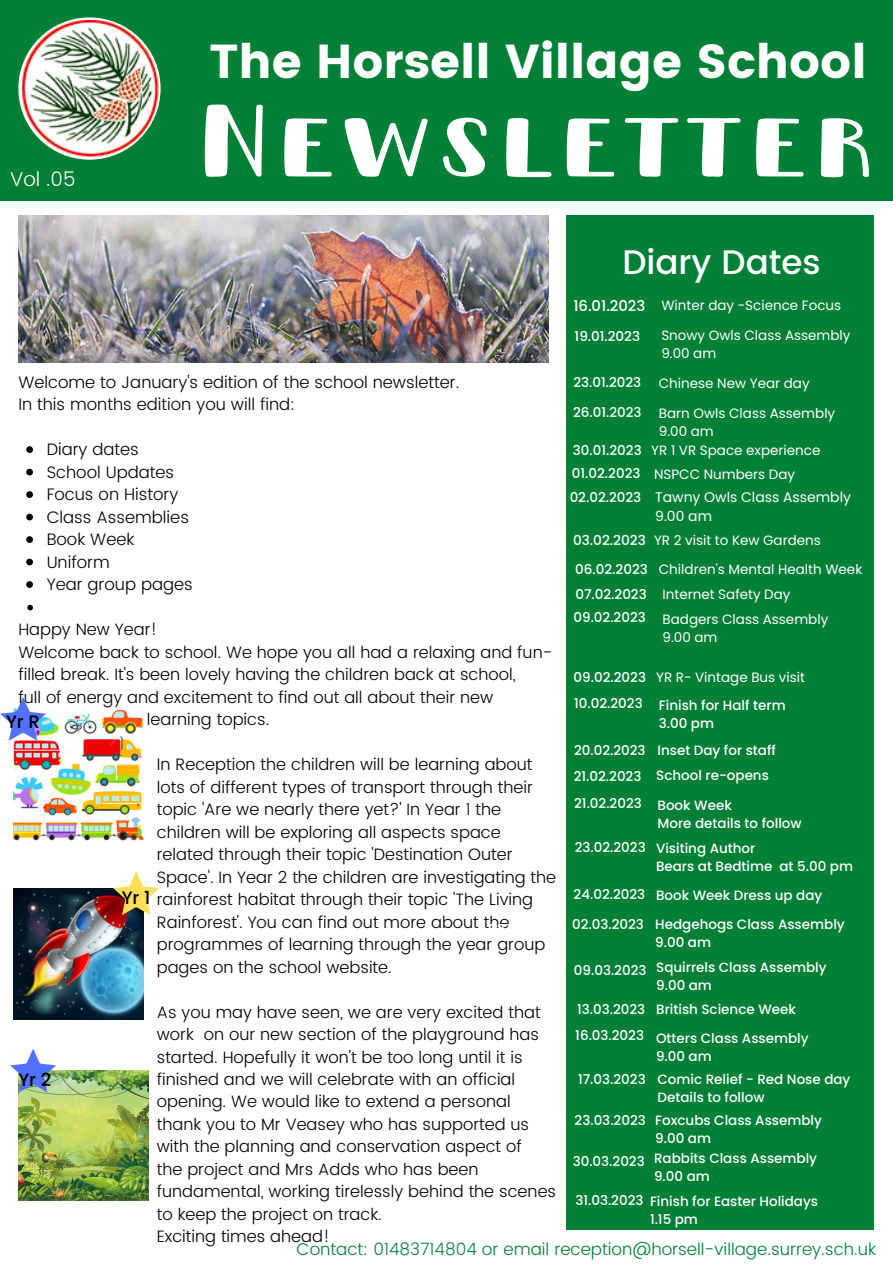
<style>
.page{position:relative;width:893px;height:1264px;background:#fff}
.page>*{position:absolute;margin:0;border:0;box-sizing:border-box;transform-origin:0 0}
.t1{font:108.45px "Pinafore SC Upright";color:#fff}
.t2{font:47.55px "Poppins";color:#fff}
.t3{font:500 34.05px "Poppins";color:#fff}
.t4{font:300 19.95px "Poppins";color:#fff}
.t5{font:500 18px "Poppins";color:#000}
.t6{font:300 16.95px "Poppins";color:#008037}
.t7{font:300 16.65px/22.5px "Poppins";color:#000}
.t8{font:300 16.5px/22.5px "Poppins";color:#000}
.t9{font:500 14.85px "Poppins";color:#fff}
.t10{font:13.95px/18.6px "Poppins";color:#fff}
.t11{font:500 13.5px/18px "Poppins";color:#fff}
.t12{font:13.5px/18px "Poppins";color:#fff}
.s1{font-weight:500}
.s2{font-weight:500;font-size:13.5px}
.s3{font-weight:500;font-size:13.65px}
.s4{font-weight:500;font-size:18px}
</style>
<div class="page">
<div style="left:0;top:0;width:892px;height:201px;background:#008037"></div>
<div style="left:566px;top:215px;width:307px;height:1014px;background:#008037"></div>
<img style="left:21px;top:20px;width:139px;height:139px">
<img style="left:18px;top:215px;width:530px;height:147px">
<img style="left:13px;top:709px;width:130px;height:132px">
<img style="left:13px;top:888px;width:130px;height:131px">
<img style="left:18px;top:1070px;width:131px;height:130px">
<svg style="left:0;top:697px;width:46px;height:43px"></svg>
<svg style="left:26px;top:446px;width:7px;height:7px"></svg>
<svg style="left:26px;top:468px;width:7px;height:7px"></svg>
<svg style="left:26px;top:491px;width:7px;height:7px"></svg>
<svg style="left:26px;top:513px;width:7px;height:7px"></svg>
<svg style="left:26px;top:536px;width:7px;height:7px"></svg>
<svg style="left:26px;top:558px;width:7px;height:7px"></svg>
<svg style="left:26px;top:581px;width:7px;height:7px"></svg>
<svg style="left:27px;top:604px;width:6px;height:6px"></svg>
<svg style="left:113px;top:871px;width:46px;height:44px"></svg>
<svg style="left:10px;top:1048px;width:46px;height:44px"></svg>
<p class="t4" style="left:10px;top:167px;width:67px">Vol .05</p>
<h2 class="t2" style="left:209px;top:34px;width:658px">The Horsell Village School</h2>
<h1 class="t1" style="left:194px;top:64px;width:683px">Newsletter</h1>
<h3 class="t3" style="left:622px;top:242px;width:200px">Diary Dates</h3>
<p class="t9" style="left:573px;top:295px;width:73px">16.01.2023</p>
<p class="t12" style="left:661px;top:296px;width:181px">Winter day -Science Focus</p>
<p class="t7" style="left:18px;top:371px;width:442px">Welcome to January's edition of the school newsletter.<br>In this months edition you will find:</p>
<p class="t11" style="left:574px;top:327px;width:67px">19.01.2023</p>
<p class="t12" style="left:661px;top:326px;width:191px">Snowy Owls Class Assembly<br>9.00 am</p>
<p class="t11" style="left:573px;top:373px;width:69px">23.01.2023</p>
<p class="t12" style="left:658px;top:374px;width:152px">Chinese New Year day</p>
<p class="t11" style="left:573px;top:403px;width:70px">26.01.2023</p>
<p class="t12" style="left:658px;top:404px;width:178px">Barn Owls Class Assembly<br>9.00 am</p>
<p class="t7" style="left:47px;top:438px;width:148px">Diary dates<br>School Updates<br>Focus on History<br>Class Assemblies<br>Book Week<br>Uniform<br>Year group pages</p>
<p class="t12" style="left:573px;top:441px;width:249px"><span class="s1">30.01.2023</span> YR 1 VR Space experience</p>
<p class="t12" style="left:572px;top:465px;width:225px"><span class="s1">01.02.2023</span> NSPCC Numbers Day</p>
<p class="t10" style="left:655px;top:488px;width:197px;text-indent:-85px"><span class="s2">02.02.2023</span> Tawny Owls Class Assembly<br>9.00 am</p>
<p class="t12" style="left:573px;top:531px;width:249px"><span class="s3">03.02.2023</span> YR 2 visit to Kew Gardens</p>
<p class="t12" style="left:658px;top:560px;width:205px">Children's Mental Health Week</p>
<p class="t12" style="left:662px;top:610px;width:167px;text-indent:-89px"><span class="s1">09.02.2023</span> Badgers Class Assembly<br>9.00 am</p>
<p class="t11" style="left:575px;top:560px;width:74px">06.02.2023</p>
<p class="t12" style="left:575px;top:585px;width:217px"><span class="s1">07.02.2023</span> Internet Safety Day</p>
<p class="t8" style="left:18px;top:618px;width:140px">Happy New Year!</p>
<p class="t8" style="left:18px;top:640px;width:535px">Welcome back to school. We hope you all had a relaxing and fun-</p>
<p class="t8" style="left:18px;top:663px;width:498px">filled break. It's been lovely having the children back at school,</p>
<p class="t8" style="left:18px;top:685px;width:476px">full of energy and excitement to find out all about their new</p>
<p class="t8" style="left:147px;top:708px;width:124px">learning topics.</p>
<p class="t8" style="left:157px;top:753px;width:377px">In Reception the children will be learning about</p>
<p class="t8" style="left:157px;top:775px;width:377px">lots of different types of transport through their</p>
<p class="t8" style="left:157px;top:798px;width:346px">topic 'Are we nearly there yet?' In Year 1 the</p>
<p class="t8" style="left:157px;top:820px;width:345px">children will be exploring all aspects space</p>
<p class="t8" style="left:157px;top:843px;width:357px">related through their topic 'Destination Outer</p>
<p class="t8" style="left:157px;top:865px;width:401px">Space'. In Year 2 the children are investigating the</p>
<p class="t8" style="left:122px;top:888px;width:413px"><span class="s4">Yr 1</span> rainforest habitat through their topic 'The Living</p>
<p class="t8" style="left:157px;top:910px;width:354px">Rainforest'. You can find out more about the</p>
<p class="t8" style="left:157px;top:933px;width:390px">programmes of learning through the year group</p>
<p class="t8" style="left:157px;top:955px;width:236px">pages on the school website.</p>
<p class="t8" style="left:157px;top:1000px;width:401px">As you may have seen, we are very excited that work on our new section of the playground has started. Hopefully it won't be too long until it is finished and we will celebrate with an official opening. We would like to extend a personal thank you to Mr Veasey who has supported us with the planning and conservation aspect of<br>the project and Mrs Adds who has been fundamental, working tirelessly behind the scenes to keep the project on track.<br>Exciting times ahead!</p>
<p class="t12" style="left:656px;top:668px;width:150px">YR R- Vintage Bus visit</p>
<p class="t11" style="left:573px;top:668px;width:74px">09.02.2023</p>
<p class="t11" style="left:574px;top:694px;width:70px">10.02.2023</p>
<p class="t11" style="left:658px;top:696px;width:128px">Finish for Half term<br>3.00 pm</p>
<p class="t11" style="left:573px;top:737px;width:204px;line-height:25.3px">20.02.2023 Inset Day for staff<br>21.02.2023 School re-opens</p>
<p class="t5" style="left:6px;top:709px;width:35px">Yr R</p>
<p class="t11" style="left:657px;top:793px;width:146px;line-height:20.2px;text-indent:-83px">21.02.2023 Book Week<br>More details to follow</p>
<p class="t11" style="left:656px;top:839px;width:198px;text-indent:-81px">23.02.2023 Visiting Author<br>Bears at Bedtime at 5.00 pm</p>
<p class="t11" style="left:572px;top:881px;width:252px;line-height:28.8px">24.02.2023 Book Week Dress up day<br>02.03.2023</p>
<p class="t11" style="left:655px;top:915px;width:191px">Hedgehogs Class Assembly<br>9.00 am</p>
<p class="t11" style="left:656px;top:958px;width:172px;text-indent:-82px">09.03.2023 Squirrels Class Assembly<br>9.00 am</p>
<p class="t11" style="left:575px;top:994px;width:235px;line-height:29.1px">13.03.2023 British Science Week<br>16.03.2023 Otters Class Assembly</p>
<p class="t11" style="left:578px;top:1044px;width:274px;line-height:23.1px;text-indent:78px">9.00 am<br>17.03.2023 Comic Relief - Red Nose day</p>
<p class="t11" style="left:655px;top:1085px;width:168px;line-height:23.1px">Details to follow<br>Foxcubs Class Assembly</p>
<p class="t11" style="left:655px;top:1129px;width:57px">9.00 am</p>
<p class="t5" style="left:18px;top:1066px;width:34px">Yr 2</p>
<p class="t11" style="left:574px;top:1111px;width:73px">23.03.2023</p>
<p class="t11" style="left:654px;top:1149px;width:164px;text-indent:-81px">30.03.2023 Rabbits Class Assembly<br>9.00 am</p>
<p class="t11" style="left:650px;top:1191px;width:170px;text-indent:-75px">31.03.2023 Finish for Easter Holidays<br>1.15 pm</p>
<p class="t6" style="left:296px;top:1239px;width:581px">Contact: 01483714804 or email reception@horsell-village.surrey.sch.uk</p>
</div>
